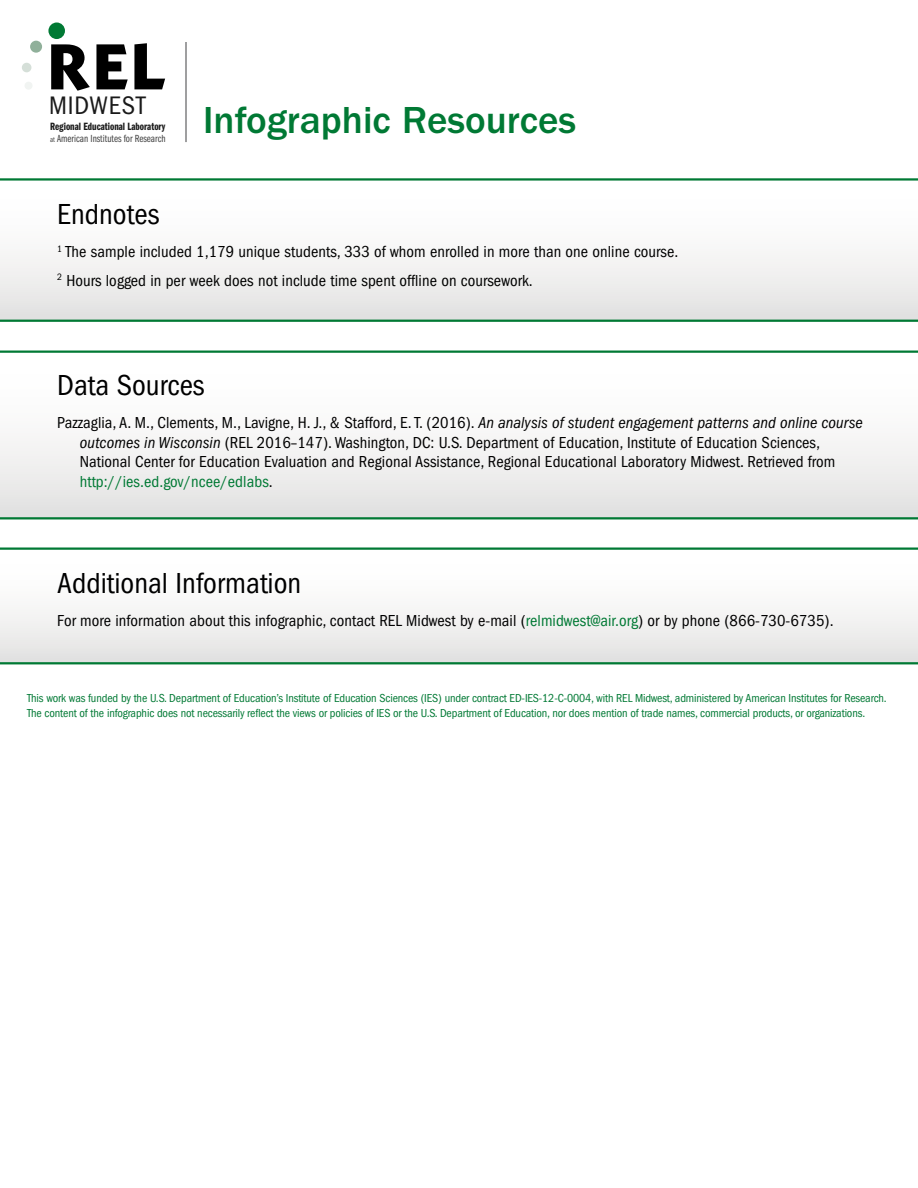
<style>
.page{position:relative;width:918px;height:1188px;background:#fff}
.page>*{position:absolute;margin:0;border:0;box-sizing:border-box;transform-origin:0 0}
.t1{font:500 39px "ITC Franklin Gothic Std";color:#007934}
.t2{font:condensed 30px "ITC Franklin Gothic Std";color:#000}
.t3{font:condensed 26.25px "ITC Franklin Gothic Std";letter-spacing:.035em;color:#1a1a1a}
.t4{font:condensed 16.5px/19.5px "ITC Franklin Gothic Std";letter-spacing:.005em;color:#000}
.t5{font:condensed 12px/15px "ITC Franklin Gothic Std";letter-spacing:-.01em;color:#007934}
.t6{font:10.95px "ITC Franklin Gothic Std Dm Cp";color:#1a1a1a}
.t7{font:10.65px "ITC Franklin Gothic Std Bk Cp";color:#404040}
.s1{font-size:7.65px}
.s2{font-style:italic}
.s3{color:#007934}
</style>
<div class="page">
<hr style="left:186px;top:42px;width:1px;height:100px;background:#414042">
<svg style="left:51px;top:44px;width:39px;height:47px"></svg>
<svg style="left:96px;top:44px;width:32px;height:45px"></svg>
<svg style="left:134px;top:43px;width:31px;height:46px"></svg>
<div style="left:30px;top:41px;width:12px;height:12px;background:#90b09a;border-radius:50%"></div>
<div style="left:22px;top:63px;width:9px;height:9px;background:#d5dfd8;border-radius:50%"></div>
<div style="left:25px;top:82px;width:8px;height:8px;background:#f1f4f2;border-radius:50%"></div>
<div style="left:48px;top:23px;width:17px;height:16px;background:#007934;border-radius:50%"></div>
<svg style="left:0;top:548px;width:918px;height:116px"></svg>
<svg style="left:0;top:351px;width:918px;height:168px"></svg>
<svg style="left:0;top:178px;width:918px;height:144px"></svg>
<h3 class="t3" style="left:49px;top:90px;width:98px">MIDWEST</h3>
<p class="t6" style="left:50px;top:120px;width:117px">Regional Educational Laboratory</p>
<p class="t7" style="left:50px;top:133px;width:117px"><span class="s1">at</span> American Institutes for Research</p>
<h2 class="t1" style="left:203px;top:98px;width:374px">Infographic Resources</h2>
<h3 class="t2" style="left:57px;top:198px;width:104px">Endnotes</h3>
<p class="t4" style="left:57px;top:238px;width:623px;line-height:28.5px"><sup>1</sup> The sample included 1,179 unique students, 333 of whom enrolled in more than one online course.<br><sup>2</sup> Hours logged in per week does not include time spent offline on coursework.</p>
<h3 class="t2" style="left:57px;top:369px;width:149px">Data Sources</h3>
<p class="t4" style="left:80px;top:413px;width:785px;text-indent:-23px">Pazzaglia, A. M., Clements, M., Lavigne, H. J., &amp; Stafford, E. T. (2016). <span class="s2">An analysis of student engagement patterns and online course outcomes in Wisconsin</span> (REL 2016–147). Washington, DC: U.S. Department of Education, Institute of Education Sciences, National Center for Education Evaluation and Regional Assistance, Regional Educational Laboratory Midwest. Retrieved from <span class="s3">http://ies.ed.gov/ncee/edlabs</span>.</p>
<h3 class="t2" style="left:57px;top:567px;width:246px">Additional Information</h3>
<p class="t4" style="left:57px;top:611px;width:778px">For more information about this infographic, contact REL Midwest by e-mail (<span class="s3">relmidwest@air.org</span>) or by phone (866-730-6735).</p>
<p class="t5" style="left:27px;top:691px;width:861px">This work was funded by the U.S. Department of Education’s Institute of Education Sciences (IES) under contract ED-IES-12-C-0004, with REL Midwest, administered by American Institutes for Research.<br>The content of the infographic does not necessarily reflect the views or policies of IES or the U.S. Department of Education, nor does mention of trade names, commercial products, or organizations.</p>
</div>
